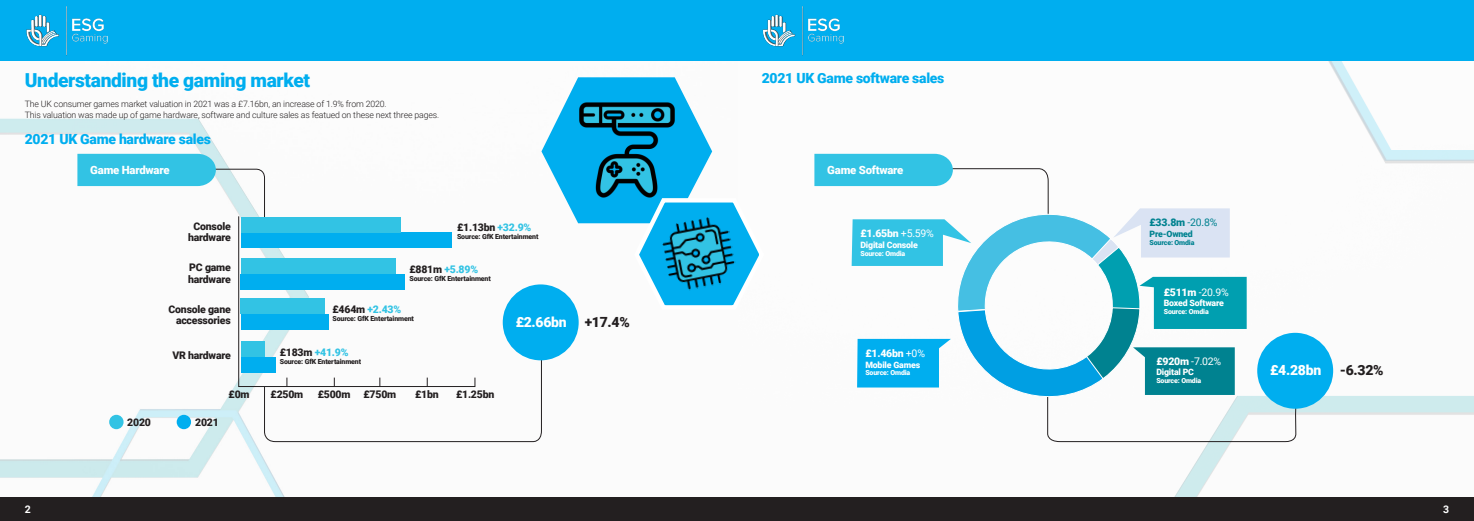
<style>
.page{position:relative;width:1474px;height:521px;background:#fff}
.page>*{position:absolute;margin:0;border:0;box-sizing:border-box;transform-origin:0 0}
.t1{font:900 19.25px "Roboto";letter-spacing:-.02em;color:#00aeef}
.t2{font:900 14px "Roboto";letter-spacing:-.02em;color:#00aeef}
.t3{font:900 14px "Roboto";letter-spacing:-.02em;color:#fff}
.t4{font:900 14px "Roboto";color:#231f20}
.t5{font:900 11.38px "Roboto";letter-spacing:-.02em;color:#fff}
.t6{font:900 10.5px/11.4px "Roboto";letter-spacing:-.02em;color:#231f20;text-align:center}
.t7{font:900 10.5px "Roboto";letter-spacing:-.02em;color:#32c3e4}
.t8{font:900 10.5px "Roboto";letter-spacing:-.02em;color:#fff}
.t9{font:10.5px "Roboto";color:#fff}
.t10{font:900 10.5px "Roboto";color:#008290}
.t11{font:700 10.5px "Roboto";color:#fff}
.t12{font:300 8.75px/10.5px "Roboto";letter-spacing:-.015em;color:#231f20}
.t13{font:900 8.75px "Roboto";letter-spacing:-.02em;color:#fff}
.t14{font:900 8.75px "Roboto";letter-spacing:-.02em;color:#008290}
.t15{font:900 7px "Roboto";letter-spacing:-.02em;color:#231f20}
.t16{font:900 7px "Roboto";letter-spacing:-.02em;color:#fff}
.t17{font:900 7px "Roboto";letter-spacing:-.02em;color:#008290}
.s1{color:#32c3e4}
.s2{color:#231f20}
.s3{font-weight:400}
.s4{font-weight:900}
</style>
<div class="page">
<img style="left:0;top:118px;width:579px;height:379px">
<img style="left:814px;top:61px;width:659px;height:436px">
<div style="left:0;top:0;width:1473px;height:61px;background:#00aeef"></div>
<div style="left:0;top:497px;width:1473px;height:24px;background:#231f20"></div>
<img style="left:762px;top:6px;width:42px;height:50px">
<img style="left:801px;top:13px;width:43px;height:35px">
<img style="left:26px;top:6px;width:41px;height:50px">
<img style="left:64px;top:13px;width:44px;height:35px">
<svg style="left:238px;top:215px;width:238px;height:172px"></svg>
<svg style="left:77px;top:154px;width:188px;height:68px"></svg>
<div style="left:241px;top:217px;width:159px;height:15px;background:#32c3e4"></div>
<svg style="left:264px;top:354px;width:278px;height:88px"></svg>
<div style="left:503px;top:284px;width:75px;height:76px;background:#00aeef;border-radius:50%"></div>
<div style="left:109px;top:415px;width:15px;height:14px;background:#32c3e4;border-radius:50%"></div>
<div style="left:177px;top:415px;width:14px;height:14px;background:#00aeef;border-radius:50%"></div>
<div style="left:1257px;top:333px;width:76px;height:76px;background:#00aeef;border-radius:50%"></div>
<svg style="left:814px;top:154px;width:482px;height:288px"></svg>
<svg style="left:541px;top:77px;width:218px;height:235px"></svg>
<img style="left:576px;top:100px;width:101px;height:101px">
<p class="t1" style="left:25px;top:67px;width:287px">Understanding the gaming market</p>
<p class="t12" style="left:25px;top:98px;width:416px">The UK consumer games market valuation in 2021 was a £7.16bn, an increase of 1.9% from 2020.<br>This valuation was made up of game hardware, software and culture sales as featued on these next three pages.</p>
<p class="t2" style="left:25px;top:130px;width:188px">2021 UK Game hardware sales</p>
<p class="t5" style="left:90px;top:161px;width:81px">Game Hardware</p>
<p class="t6" style="left:188px;top:220px;width:44px">Console hardware</p>
<p class="t6" style="left:188px;top:261px;width:44px;text-align:left">PC game hardware</p>
<p class="t6" style="left:169px;top:303px;width:64px;text-align:right">Console gane accessories</p>
<p class="t6" style="left:172px;top:349px;width:60px">VR hardware</p>
<p class="t6" style="left:457px;top:221px;width:76px">£1.13bn <span class="s1">+32.9%</span></p>
<p class="t15" style="left:457px;top:231px;width:83px">Source: GfK Entertainment</p>
<p class="t7" style="left:409px;top:262px;width:70px"><span class="s2">£881m</span> +5.89%</p>
<p class="t15" style="left:409px;top:273px;width:83px">Source: GfK Entertainment</p>
<p class="t7" style="left:332px;top:302px;width:70px"><span class="s2">£464m</span> +2.43%</p>
<p class="t15" style="left:332px;top:313px;width:83px">Source: GfK Entertainment</p>
<p class="t7" style="left:280px;top:345px;width:70px"><span class="s2">£183m</span> +41.9%</p>
<p class="t15" style="left:280px;top:356px;width:83px">Source: GfK Entertainment</p>
<p class="t3" style="left:515px;top:312px;width:53px">£2.66bn</p>
<p class="t4" style="left:584px;top:312px;width:47px">+17.4%</p>
<p class="t6" style="left:127px;top:416px;width:25px">2020</p>
<p class="t6" style="left:195px;top:416px;width:25px">2021</p>
<p class="t6" style="left:228px;top:388px;width:22px">£0m</p>
<p class="t6" style="left:270px;top:388px;width:34px">£250m</p>
<p class="t6" style="left:318px;top:388px;width:34px">£500m</p>
<p class="t6" style="left:363px;top:388px;width:34px">£750m</p>
<p class="t6" style="left:415px;top:388px;width:25px">£1bn</p>
<p class="t6" style="left:456px;top:388px;width:40px">£1.25bn</p>
<p class="t2" style="left:761px;top:68px;width:184px">2021 UK Game software sales</p>
<p class="t5" style="left:827px;top:161px;width:78px">Game Software</p>
<p class="t8" style="left:860px;top:226px;width:75px">£1.65bn <span class="s3">+5.59%</span></p>
<p class="t13" style="left:860px;top:239px;width:59px">Digital Console</p>
<p class="t16" style="left:860px;top:248px;width:46px">Source: Omdia</p>
<p class="t8" style="left:865px;top:346px;width:61px">£1.46bn <span class="s3">+0%</span></p>
<p class="t13" style="left:865px;top:358px;width:56px">Mobile Games</p>
<p class="t16" style="left:865px;top:368px;width:46px">Source: Omdia</p>
<p class="t10" style="left:1149px;top:215px;width:69px">£33.8m <span class="s3">-20.8%</span></p>
<p class="t14" style="left:1149px;top:227px;width:45px">Pre-Owned</p>
<p class="t17" style="left:1149px;top:237px;width:46px">Source: Omdia</p>
<p class="t9" style="left:1163px;top:285px;width:66px"><span class="s4">£511m</span> -20.9%</p>
<p class="t13" style="left:1163px;top:297px;width:62px">Boxed Software</p>
<p class="t16" style="left:1163px;top:307px;width:46px">Source: Omdia</p>
<p class="t9" style="left:1156px;top:353px;width:66px"><span class="s4">£920m</span> -7.02%</p>
<p class="t13" style="left:1156px;top:366px;width:39px">Digital PC</p>
<p class="t16" style="left:1156px;top:375px;width:46px">Source: Omdia</p>
<p class="t3" style="left:1270px;top:361px;width:53px">£4.28bn</p>
<p class="t4" style="left:1339px;top:361px;width:45px">-6.32%</p>
<p class="t11" style="left:25px;top:502px;width:8px">2</p>
<p class="t11" style="left:1442px;top:502px;width:8px">3</p>
</div>
